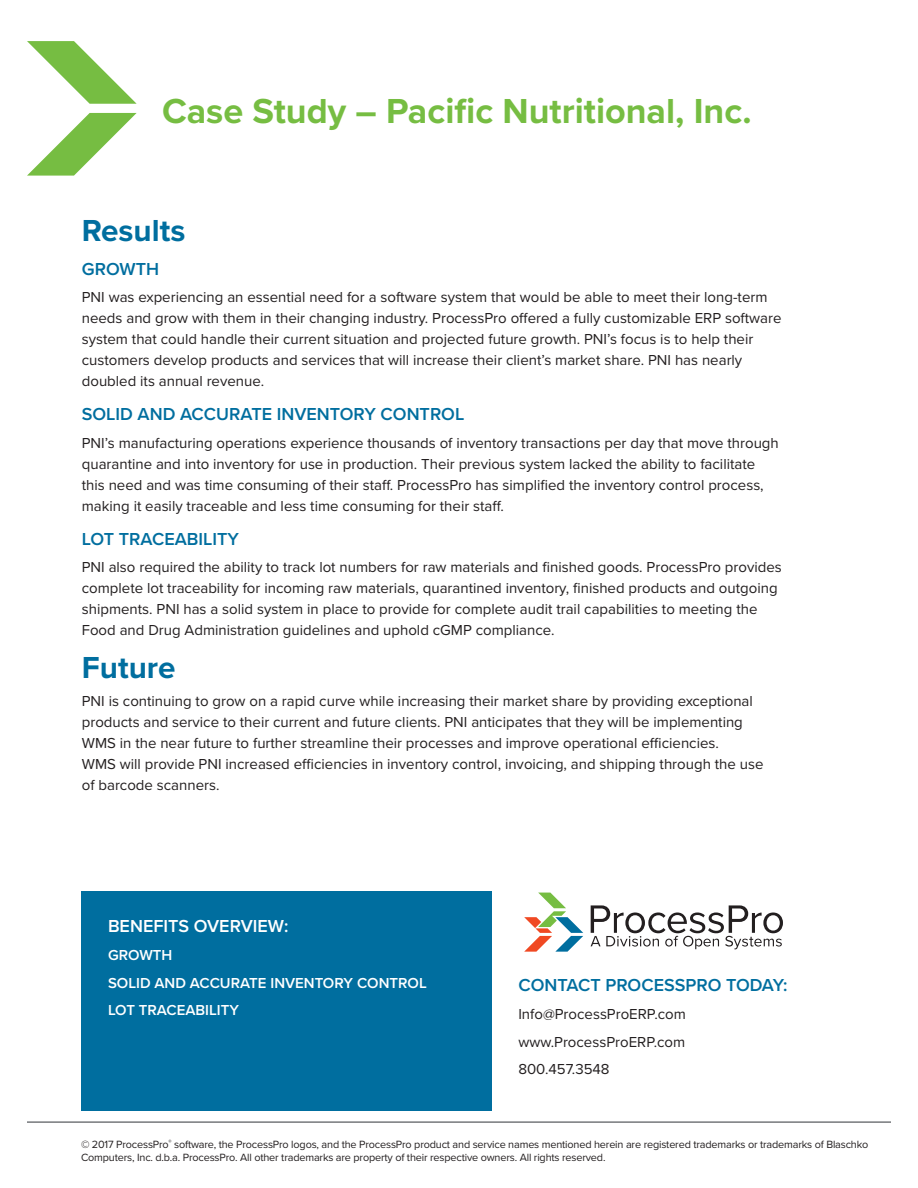
<style>
.page{position:relative;width:918px;height:1188px;background:#fff}
.page>*{position:absolute;margin:0;border:0;box-sizing:border-box;transform-origin:0 0}
.t1{font:700 36px "Proxima Nova";color:#76bd42}
.t2{font:700 31.5px "Proxima Nova";color:#006e9f}
.t3{font:600 18px "Proxima Nova";color:#006e9f}
.t4{font:600 18px "Proxima Nova";color:#fff}
.t5{font:15px/21px "Proxima Nova";color:#231f20}
.t6{font:600 15px/27.8px "Proxima Nova";color:#fff}
.t7{font:10.8px/13.5px "Proxima Nova";letter-spacing:-.015em;color:#231f20}
</style>
<div class="page">
<hr style="left:27px;top:1121px;width:864px;height:2px;background:#76787b">
<svg style="left:27px;top:41px;width:110px;height:63px"></svg>
<svg style="left:27px;top:113px;width:110px;height:63px"></svg>
<svg style="left:524px;top:893px;width:59px;height:59px"></svg>
<svg style="left:591px;top:905px;width:192px;height:44px"></svg>
<div style="left:81px;top:891px;width:410px;height:219px;background:#006e9f"></div>
<h1 class="t1" style="left:162px;top:84px;width:591px">Case Study – Pacific Nutritional, Inc.</h1>
<h2 class="t2" style="left:82px;top:207px;width:105px">Results</h2>
<p class="t3" style="left:82px;top:255px;width:79px">GROWTH</p>
<p class="t5" style="left:82px;top:287px;width:701px">PNI was experiencing an essential need for a software system that would be able to meet their long-term needs and grow with them in their changing industry. ProcessPro offered a fully customizable ERP software system that could handle their current situation and projected future growth. PNI’s focus is to help their customers develop products and services that will increase their client’s market share. PNI has nearly doubled its annual revenue.</p>
<p class="t3" style="left:82px;top:401px;width:384px">SOLID AND ACCURATE INVENTORY CONTROL</p>
<p class="t5" style="left:82px;top:433px;width:699px">PNI’s manufacturing operations experience thousands of inventory transactions per day that move through quarantine and into inventory for use in production. Their previous system lacked the ability to facilitate this need and was time consuming of their staff. ProcessPro has simplified the inventory control process, making it easily traceable and less time consuming for their staff.</p>
<p class="t3" style="left:82px;top:525px;width:159px">LOT TRACEABILITY</p>
<p class="t5" style="left:82px;top:557px;width:702px">PNI also required the ability to track lot numbers for raw materials and finished goods. ProcessPro provides complete lot traceability for incoming raw materials, quarantined inventory, finished products and outgoing shipments. PNI has a solid system in place to provide for complete audit trail capabilities to meeting the Food and Drug Administration guidelines and uphold cGMP compliance.</p>
<h2 class="t2" style="left:82px;top:644px;width:95px">Future</h2>
<p class="t5" style="left:82px;top:691px;width:683px">PNI is continuing to grow on a rapid curve while increasing their market share by providing exceptional products and service to their current and future clients. PNI anticipates that they will be implementing WMS in the near future to further streamline their processes and improve operational efficiencies.<br>WMS will provide PNI increased efficiencies in inventory control, invoicing, and shipping through the use of barcode scanners.</p>
<p class="t4" style="left:108px;top:913px;width:182px">BENEFITS OVERVIEW:</p>
<p class="t6" style="left:108px;top:941px;width:320px">GROWTH<br>SOLID AND ACCURATE INVENTORY CONTROL<br>LOT TRACEABILITY</p>
<p class="t3" style="left:518px;top:972px;width:271px">CONTACT PROCESSPRO TODAY:</p>
<p class="t5" style="left:518px;top:1000px;width:169px;line-height:27.8px;text-align:justify">Info@ProcessProERP.com www.ProcessProERP.com 800.457.3548</p>
<p class="t7" style="left:81px;top:1137px;width:789px">© 2017 ProcessPro<sup>®</sup> software, the ProcessPro logos, and the ProcessPro product and service names mentioned herein are registered trademarks or trademarks of Blaschko<br>Computers, Inc. d.b.a. ProcessPro. All other trademarks are property of their respective owners. All rights reserved.</p>
</div>
